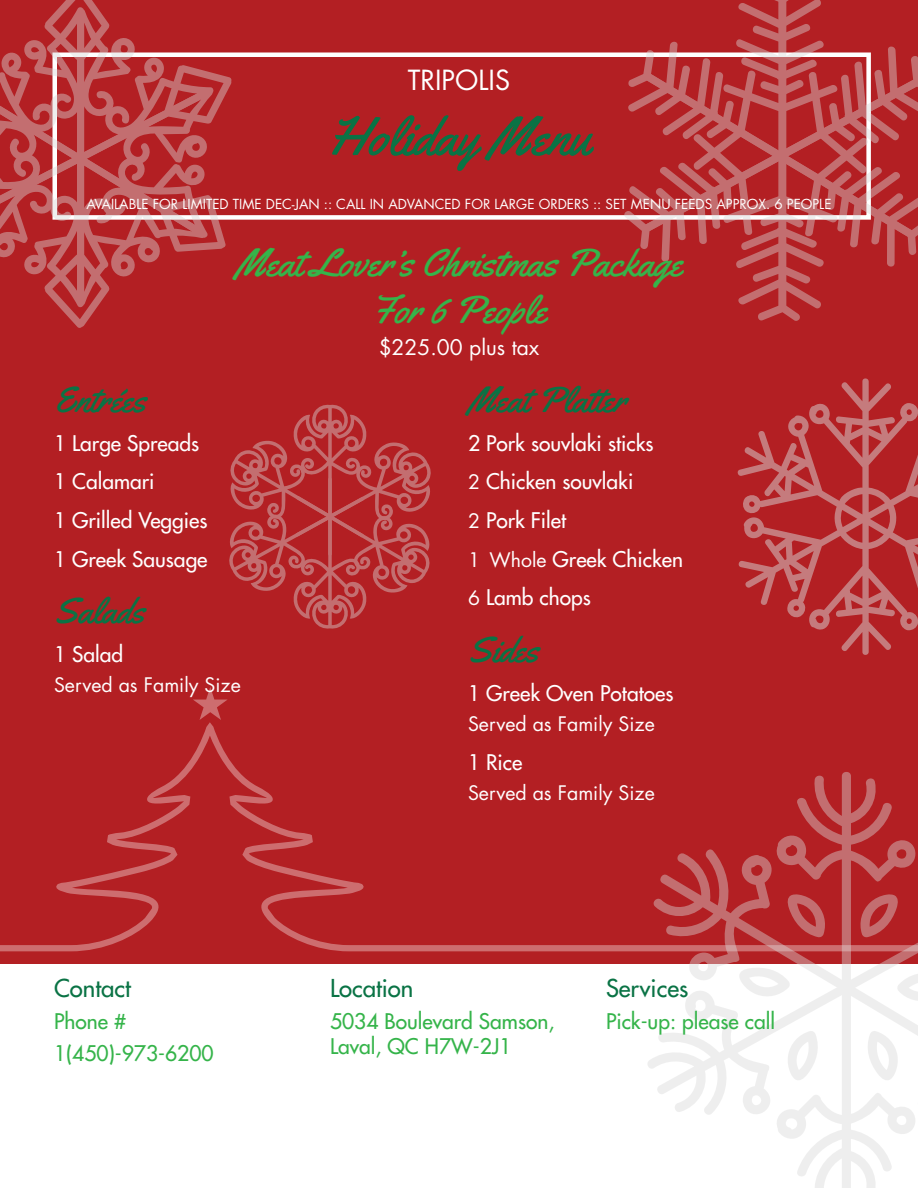
<style>
.page{position:relative;width:918px;height:1188px;background:#fff}
.page>*{position:absolute;margin:0;border:0;box-sizing:border-box;transform-origin:0 0}
.main_title_meat{font:54px "Yellowtail";color:#0a7345}
.package_style_meat{font:39px/46.8px "Yellowtail";color:#35b44a;text-align:center}
.course_title_meat{font:36px "Yellowtail";color:#0a7345}
.tripolis{font:27px "Futura Std";color:#fff}
.footer_title{font:500 24px "Futura Std";color:#0a7345}
.entrees_platter_item{font:500 21px "Futura Std";color:#fff}
.footer_sub{font:500 21px/25.2px "Futura Std";color:#35b44a}
.menu_item{font:500 21px "Futura Std";color:#fff}
.price{font:21px "Futura Std";color:#fff}
.menu_item_desc{font:19.5px "Futura Std";color:#fff}
.main_subtitle{font:13.5px "Futura Std";color:#fff}
.s1{font-weight:400;font-size:19.5px}
</style>
<div class="page">
<div style="left:0;top:0;width:918px;height:963px;background:#b31f23"></div>
<div style="left:52px;top:52px;width:819px;height:168px;border:4px solid #fff"></div>
<svg style="left:193px;top:687px;width:35px;height:33px"></svg>
<svg style="left:0;top:722px;width:646px;height:229px"></svg>
<svg style="left:0;top:0;width:232px;height:328px"></svg>
<svg style="left:738px;top:0;width:83px;height:321px"></svg>
<svg style="left:641px;top:241px;width:276px;height:27px"></svg>
<svg style="left:626px;top:40px;width:292px;height:201px"></svg>
<svg style="left:777px;top:772px;width:138px;height:416px"></svg>
<svg style="left:651px;top:846px;width:267px;height:276px"></svg>
<svg style="left:787px;top:894px;width:40px;height:44px"></svg>
<svg style="left:865px;top:1030px;width:33px;height:52px"></svg>
<svg style="left:858px;top:894px;width:41px;height:44px"></svg>
<svg style="left:787px;top:1030px;width:34px;height:52px"></svg>
<svg style="left:897px;top:971px;width:21px;height:32px"></svg>
<svg style="left:739px;top:966px;width:51px;height:33px"></svg>
<svg style="left:229px;top:404px;width:202px;height:225px"></svg>
<svg style="left:737px;top:378px;width:181px;height:277px"></svg>
<p class="tripolis" style="left:408px;top:63px;width:104px">TRIPOLIS</p>
<p class="main_title_meat" style="left:328px;top:102px;width:264px">Holiday Menu</p>
<p class="main_subtitle" style="left:86px;top:195px;width:747px">AVAILABLE FOR LIMITED TIME DEC-JAN :: CALL IN ADVANCED FOR LARGE ORDERS :: SET MENU FEEDS APPROX. 6 PEOPLE</p>
<p class="package_style_meat" style="left:236px;top:240px;width:448px">Meat Lover’s Christmas Package<br>For 6 People</p>
<p class="price" style="left:379px;top:334px;width:162px">$225.00 plus tax</p>
<p class="course_title_meat" style="left:54px;top:377px;width:94px">Entrées</p>
<p class="entrees_platter_item" style="left:54px;top:430px;width:147px">1 Large Spreads</p>
<p class="entrees_platter_item" style="left:54px;top:468px;width:102px">1 Calamari</p>
<p class="entrees_platter_item" style="left:54px;top:507px;width:155px">1 Grilled Veggies</p>
<p class="entrees_platter_item" style="left:54px;top:546px;width:155px">1 Greek Sausage</p>
<p class="course_title_meat" style="left:54px;top:588px;width:92px">Salads</p>
<p class="menu_item" style="left:54px;top:641px;width:71px">1 Salad</p>
<p class="menu_item_desc" style="left:54px;top:673px;width:188px">Served as Family Size</p>
<p class="course_title_meat" style="left:468px;top:377px;width:160px">Meat Platter</p>
<p class="entrees_platter_item" style="left:468px;top:430px;width:187px">2 Pork souvlaki sticks</p>
<p class="entrees_platter_item" style="left:468px;top:468px;width:167px"><span class="s1">2</span> Chicken souvlaki</p>
<p class="entrees_platter_item" style="left:468px;top:507px;width:100px"><span class="s1">2</span> Pork Filet</p>
<p class="entrees_platter_item" style="left:468px;top:546px;width:217px"><span class="s1">1 Whole</span> Greek Chicken</p>
<p class="entrees_platter_item" style="left:468px;top:584px;width:124px"><span class="s1">6</span> Lamb chops</p>
<p class="course_title_meat" style="left:468px;top:627px;width:72px">Sides</p>
<p class="menu_item" style="left:468px;top:680px;width:207px">1 Greek Oven Potatoes</p>
<p class="menu_item_desc" style="left:468px;top:711px;width:188px">Served as Family Size</p>
<p class="menu_item" style="left:468px;top:749px;width:56px">1 Rice</p>
<p class="menu_item_desc" style="left:468px;top:780px;width:188px">Served as Family Size</p>
<p class="footer_title" style="left:54px;top:973px;width:78px">Contact</p>
<p class="footer_sub" style="left:54px;top:1008px;width:74px">Phone #</p>
<p class="footer_sub" style="left:54px;top:1040px;width:161px">1(450)-973-6200</p>
<p class="footer_title" style="left:330px;top:973px;width:85px">Location</p>
<p class="footer_sub" style="left:330px;top:1008px;width:226px">5034 Boulevard Samson,<br>Laval, QC H7W-2J1</p>
<p class="footer_title" style="left:606px;top:973px;width:84px">Services</p>
<p class="footer_sub" style="left:606px;top:1008px;width:171px">Pick-up: please call</p>
</div>
